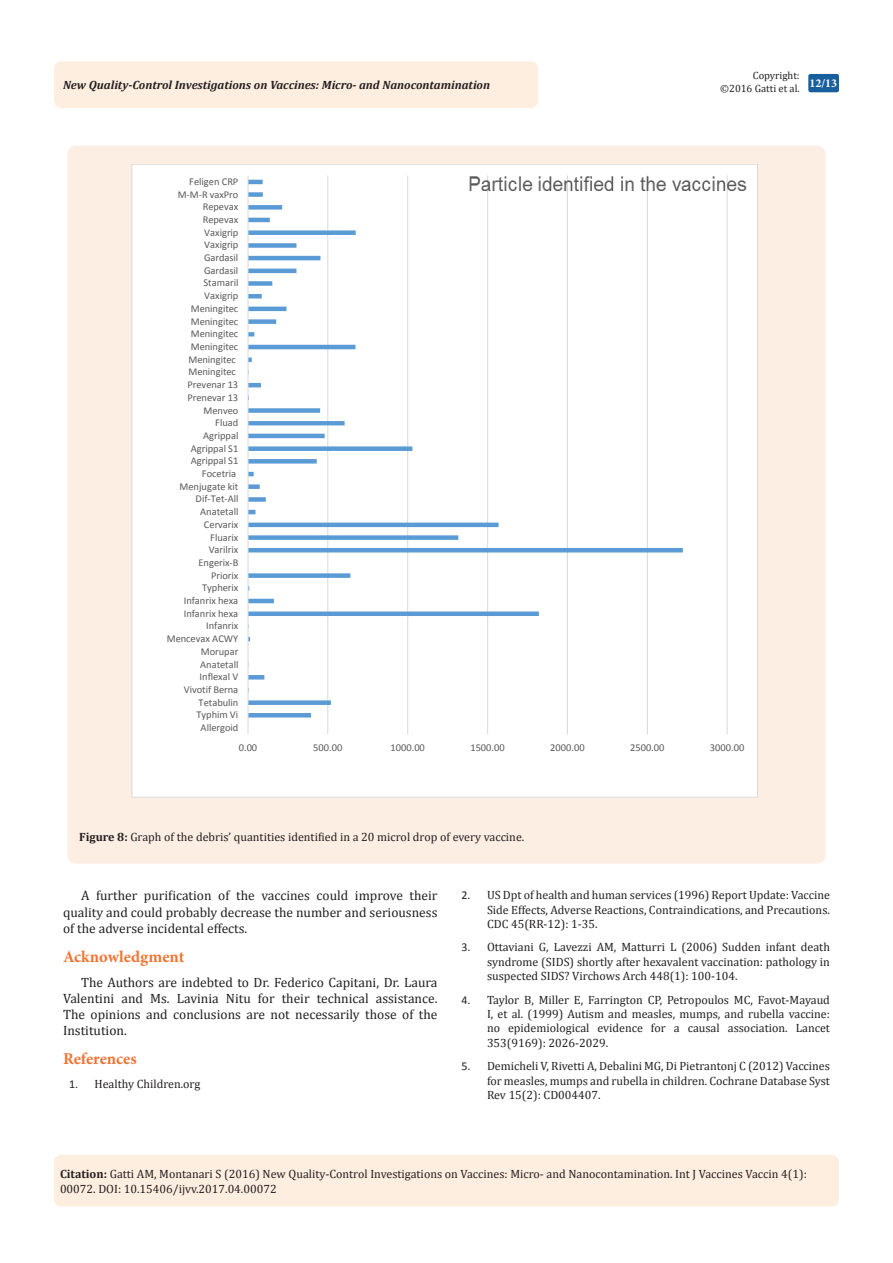
<style>
.page{position:relative;width:893px;height:1263px;background:#fff}
.page>*{position:absolute;margin:0;border:0;box-sizing:border-box;transform-origin:0 0}
.List_Paragraph{font:700 16.5px "Minion Pro";color:#f37331}
.t1{font:13.5px/16.2px "Cambria";color:#231f20;text-align:justify}
.t2{font:12px/14.4px "Cambria";color:#231f20;text-align:justify}
.t3{font:italic 700 12px "Cambria";color:#231f20}
.t4{font:700 12px "Minion Pro";color:#fff}
.t5{font:10.5px "Calibri";letter-spacing:-.005em;color:#595959}
.t6{font:10.5px/12.6px "Cambria";color:#231f20;text-align:right}
.s1{font-weight:700}
.s2{font-family:"Calibri"}
</style>
<div class="page">
<div style="left:54px;top:61px;width:484px;height:47px;background:#feeee0;border-radius:8px"></div>
<div style="left:808px;top:74px;width:31px;height:18px;background:#18609d;border-radius:2px"></div>
<div style="left:54px;top:1155px;width:785px;height:51px;background:#feeee0;border-radius:7px"></div>
<div style="left:67px;top:146px;width:759px;height:718px;background:#fdeee3;border-radius:9px"></div>
<div style="left:132px;top:164px;width:626px;height:633px;background:#fff"></div>
<hr style="left:327px;top:175px;width:1px;height:559px;background:#d9d9d9">
<hr style="left:407px;top:175px;width:1px;height:559px;background:#d9d9d9">
<hr style="left:487px;top:175px;width:1px;height:559px;background:#d9d9d9">
<hr style="left:567px;top:175px;width:1px;height:559px;background:#d9d9d9">
<hr style="left:647px;top:175px;width:1px;height:559px;background:#d9d9d9">
<hr style="left:727px;top:175px;width:1px;height:559px;background:#d9d9d9">
<svg style="left:249px;top:180px;width:434px;height:537px"></svg>
<hr style="left:248px;top:175px;width:1px;height:559px;background:#d9d9d9">
<img style="left:457px;top:166px;width:301px;height:40px">
<p class="t6" style="left:720px;top:69px;width:81px">Copyright: ©2016 Gatti et al.</p>
<p class="t3" style="left:63px;top:77px;width:429px">New Quality-Control Investigations on Vaccines: Micro- and Nanocontamination</p>
<p class="t4" style="left:809px;top:75px;width:29px">12/13</p>
<p class="t5" style="left:189px;top:175px;width:51px">Feligen CRP</p>
<p class="t5" style="left:178px;top:187px;width:62px">M-M-R vaxPro</p>
<p class="t5" style="left:203px;top:200px;width:37px">Repevax</p>
<p class="t5" style="left:203px;top:213px;width:37px">Repevax</p>
<p class="t5" style="left:204px;top:226px;width:36px">Vaxigrip</p>
<p class="t5" style="left:204px;top:238px;width:36px">Vaxigrip</p>
<p class="t5" style="left:204px;top:251px;width:36px">Gardasil</p>
<p class="t5" style="left:204px;top:264px;width:36px">Gardasil</p>
<p class="t5" style="left:203px;top:276px;width:36px">Stamaril</p>
<p class="t5" style="left:204px;top:289px;width:36px">Vaxigrip</p>
<p class="t5" style="left:191px;top:302px;width:49px">Meningitec</p>
<p class="t5" style="left:191px;top:314px;width:49px">Meningitec</p>
<p class="t5" style="left:191px;top:327px;width:49px">Meningitec</p>
<p class="t5" style="left:191px;top:340px;width:49px">Meningitec</p>
<p class="t5" style="left:188px;top:353px;width:49px">Meningitec</p>
<p class="t5" style="left:188px;top:365px;width:49px">Meningitec</p>
<p class="t5" style="left:187px;top:378px;width:52px">Prevenar 13</p>
<p class="t5" style="left:187px;top:391px;width:52px">Prenevar 13</p>
<p class="t5" style="left:204px;top:403px;width:36px">Menveo</p>
<p class="t5" style="left:215px;top:416px;width:25px">Fluad</p>
<p class="t5" style="left:203px;top:429px;width:37px">Agrippal</p>
<p class="t5" style="left:191px;top:441px;width:49px">Agrippal S1</p>
<p class="t5" style="left:191px;top:454px;width:49px">Agrippal S1</p>
<p class="t5" style="left:202px;top:467px;width:36px">Focetria</p>
<p class="t5" style="left:180px;top:480px;width:60px">Menjugate kit</p>
<p class="t5" style="left:196px;top:492px;width:44px">Dif-Tet-All</p>
<p class="t5" style="left:200px;top:505px;width:40px">Anatetall</p>
<p class="t5" style="left:204px;top:518px;width:36px">Cervarix</p>
<p class="t5" style="left:210px;top:530px;width:30px">Fluarix</p>
<p class="t5" style="left:209px;top:543px;width:31px">Varilrix</p>
<p class="t5" style="left:198px;top:556px;width:42px">Engerix-B</p>
<p class="t5" style="left:211px;top:568px;width:29px">Priorix</p>
<p class="t5" style="left:202px;top:581px;width:38px">Typherix</p>
<p class="t5" style="left:184px;top:594px;width:56px">Infanrix hexa</p>
<p class="t5" style="left:184px;top:607px;width:56px">Infanrix hexa</p>
<p class="t5" style="left:206px;top:619px;width:34px">Infanrix</p>
<p class="t5" style="left:167px;top:632px;width:73px">Mencevax ACWY</p>
<p class="t5" style="left:201px;top:645px;width:39px">Morupar</p>
<p class="t5" style="left:200px;top:657px;width:40px">Anatetall</p>
<p class="t5" style="left:200px;top:670px;width:40px">Inflexal V</p>
<p class="t5" style="left:184px;top:683px;width:56px">Vivotif Berna</p>
<p class="t5" style="left:199px;top:695px;width:41px">Tetabulin</p>
<p class="t5" style="left:196px;top:708px;width:43px">Typhim Vi</p>
<p class="t5" style="left:201px;top:721px;width:39px">Allergoid</p>
<p class="t5" style="left:239px;top:741px;width:20px">0.00</p>
<p class="t5" style="left:313px;top:741px;width:31px">500.00</p>
<p class="t5" style="left:390px;top:741px;width:36px">1000.00</p>
<p class="t5" style="left:470px;top:741px;width:36px">1500.00</p>
<p class="t5" style="left:550px;top:741px;width:36px">2000.00</p>
<p class="t5" style="left:630px;top:741px;width:36px">2500.00</p>
<p class="t5" style="left:710px;top:741px;width:36px">3000.00</p>
<p class="t2" style="left:79px;top:829px;width:447px"><span class="s1">Figure 8:</span> Graph of the debris’ quantities identified in a 20 microl drop of every vaccine.</p>
<p class="t1" style="left:63px;top:888px;width:376px;text-indent:18px">A further purification of the vaccines could improve their quality and could probably decrease the number and seriousness of the adverse incidental effects.</p>
<p class="List_Paragraph" style="left:63px;top:945px;width:123px">Acknowledgment</p>
<p class="t1" style="left:63px;top:974px;width:376px;text-indent:18px">The Authors are indebted to Dr. Federico Capitani, Dr. Laura Valentini and Ms. Lavinia Nitu for their technical assistance.<br>The opinions and conclusions are not necessarily those of the Institution.</p>
<p class="List_Paragraph" style="left:63px;top:1047px;width:75px">References</p>
<p class="t2" style="left:69px;top:1076px;width:133px"><span class="s2">1.</span> Healthy Children.org</p>
<p class="t2" style="left:487px;top:888px;width:344px;text-indent:-26px"><span class="s2">2.</span> US Dpt of health and human services (1996) Report Update: Vaccine Side Effects, Adverse Reactions, Contraindications, and Precautions.<br>CDC 45(RR-12): 1-35.</p>
<p class="t2" style="left:487px;top:940px;width:344px;text-indent:-26px"><span class="s2">3.</span> Ottaviani G, Lavezzi AM, Matturri L (2006) Sudden infant death syndrome (SIDS) shortly after hexavalent vaccination: pathology in suspected SIDS? Virchows Arch 448(1): 100-104.</p>
<p class="t2" style="left:487px;top:992px;width:344px;text-indent:-26px"><span class="s2">4.</span> Taylor B, Miller E, Farrington CP, Petropoulos MC, Favot-Mayaud I, et al. (1999) Autism and measles, mumps, and rubella vaccine: no epidemiological evidence for a causal association. Lancet 353(9169): 2026-2029.</p>
<p class="t2" style="left:487px;top:1059px;width:344px;text-indent:-26px"><span class="s2">5.</span> Demicheli V, Rivetti A, Debalini MG, Di Pietrantonj C (2012) Vaccines for measles, mumps and rubella in children. Cochrane Database Syst Rev 15(2): CD004407.</p>
<p class="t2" style="left:60px;top:1167px;width:748px"><span class="s1">Citation:</span> Gatti AM, Montanari S (2016) New Quality-Control Investigations on Vaccines: Micro- and Nanocontamination. Int J Vaccines Vaccin 4(1):<br>00072. DOI: 10.15406/ijvv.2017.04.00072</p>
</div>
